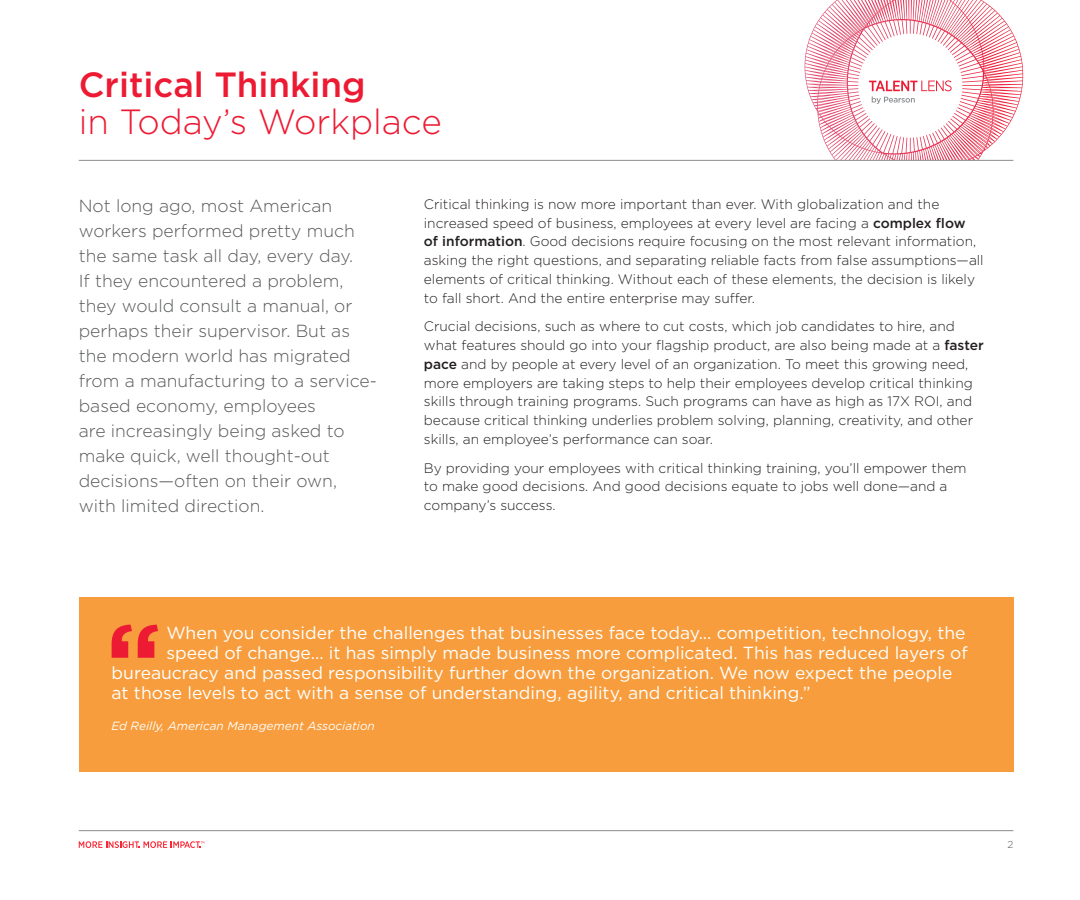
<style>
.page{position:relative;width:1080px;height:900px;background:#fff}
.page>*{position:absolute;margin:0;border:0;box-sizing:border-box;transform-origin:0 0}
.t1{font:300 35px "Gotham";color:#ed1a33}
.t2{font:500 35px "Gotham";color:#ed1a33}
.t3{font:300 17.5px/25px "Gotham";color:#57585a}
.t4{font:17.5px "Gotham";color:#fff}
.t5{font:300 13.75px/18.8px "Gotham";color:#231f20}
.t6{font:italic 11.88px "Gotham";color:#fff}
.t7{font:300 10px "Gotham";color:#57585a}
.s1{font-weight:500}
</style>
<div class="page">
<svg style="left:805px;top:0;width:147px;height:160px"></svg>
<hr style="left:79px;top:160px;width:934px;height:1px;background:#8a8c8f">
<hr style="left:79px;top:830px;width:934px;height:1px;background:#8a8c8f">
<svg style="left:79px;top:841px;width:125px;height:7px"></svg>
<div style="left:79px;top:597px;width:934px;height:175px;background:#f89d3d"></div>
<svg style="left:112px;top:625px;width:46px;height:33px"></svg>
<h1 class="t2" style="left:79px;top:62px;width:289px">Critical Thinking</h1>
<h1 class="t1" style="left:79px;top:99px;width:365px">in Today’s Workplace</h1>
<p class="t3" style="left:79px;top:193px;width:300px">Not long ago, most American workers performed pretty much the same task all day, every day.<br>If they encountered a problem, they would consult a manual, or perhaps their supervisor. But as the modern world has migrated from a manufacturing to a service&shy;based economy, employees<br>are increasingly being asked to make quick, well thought-out decisions—often on their own, with limited direction.</p>
<p class="t5" style="left:424px;top:194px;width:561px">Critical thinking is now more important than ever. With globalization and the increased speed of business, employees at every level are facing a <span class="s1">complex flow<br>of information</span>. Good decisions require focusing on the most relevant information, asking the right questions, and separating reliable facts from false assumptions—all elements of critical thinking. Without each of these elements, the decision is likely to fall short. And the entire enterprise may suffer.</p>
<p class="t5" style="left:424px;top:317px;width:561px">Crucial decisions, such as where to cut costs, which job candidates to hire, and what features should go into your flagship product, are also being made at a <span class="s1">faster pace</span> and by people at every level of an organization. To meet this growing need, more employers are taking steps to help their employees develop critical thinking skills through training programs. Such programs can have as high as 17X ROI, and because critical thinking underlies problem solving, planning, creativity, and other skills, an employee’s performance can soar.</p>
<p class="t5" style="left:424px;top:458px;width:544px">By providing your employees with critical thinking training, you’ll empower them to make good decisions. And good decisions equate to jobs well done—and a company’s success.</p>
<p class="t4" style="left:166px;top:621px;width:801px">When you consider the challenges that businesses face today... competition, technology, the</p>
<p class="t4" style="left:166px;top:641px;width:803px">speed of change... it has simply made business more complicated. This has reduced layers of</p>
<p class="t4" style="left:112px;top:661px;width:842px">bureaucracy and passed responsibility further down the organization. We now expect the people</p>
<p class="t4" style="left:112px;top:681px;width:701px">at those levels to act with a sense of understanding, agility, and critical thinking.”</p>
<p class="t6" style="left:112px;top:718px;width:265px">Ed Reilly, American Management Association</p>
<p class="t7" style="left:1008px;top:838px;width:7px">2</p>
</div>
